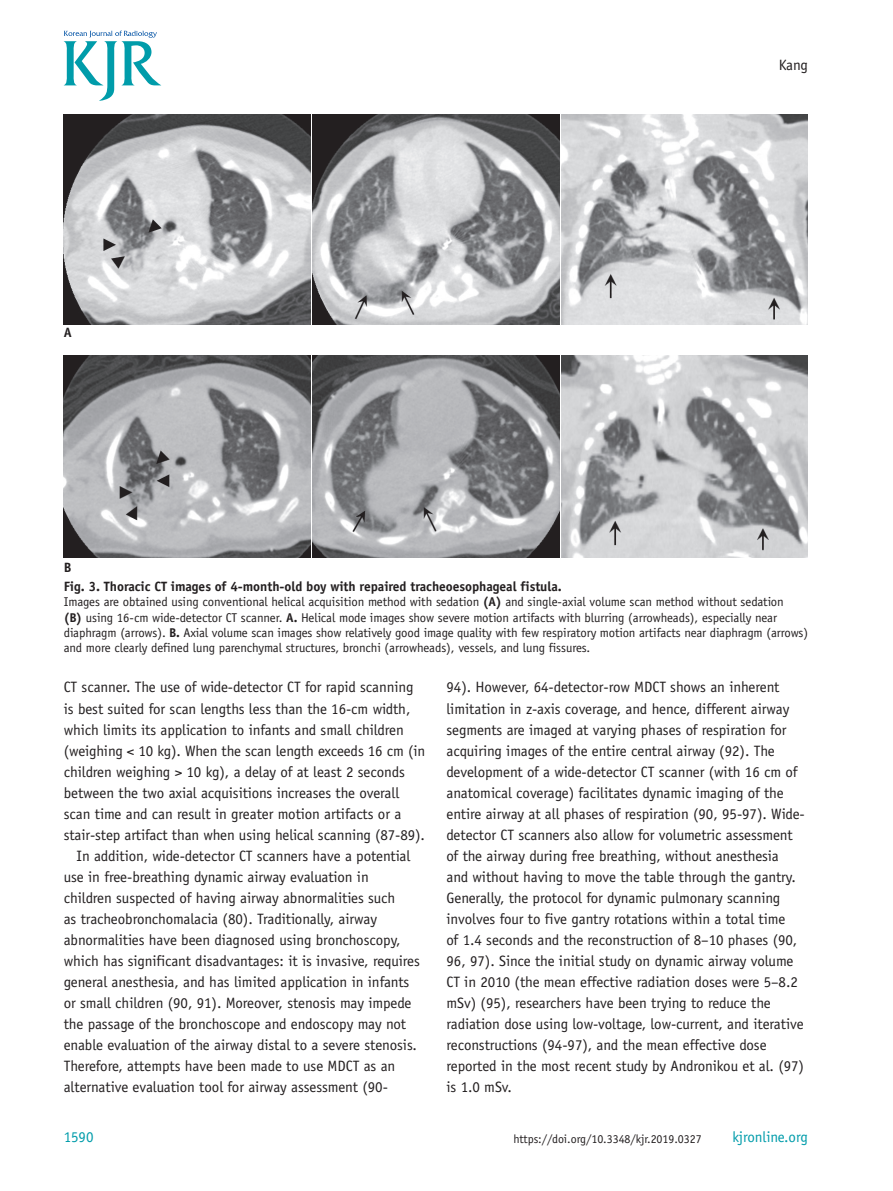
<style>
.page{position:relative;width:893px;height:1191px;background:#fff}
.page>*{position:absolute;margin:0;border:0;box-sizing:border-box;transform-origin:0 0}
.t1{font:15px/21px "Officina Sans Std";letter-spacing:-.005em;color:#231f20}
.t2{font:15px "Officina Sans Std";letter-spacing:-.005em;color:#009caa}
.t3{font:700 13.5px "Officina Sans Std";letter-spacing:-.005em;color:#231f20}
.t4{font:12.75px/15.3px "Officina Sans Std";letter-spacing:-.005em;color:#231f20}
.t5{font:12px "Officina Sans Std";letter-spacing:-.005em;color:#231f20}
.s1{font-weight:700}
</style>
<div class="page">
<svg style="left:64px;top:31px;width:97px;height:70px"></svg>
<img style="left:64px;top:115px;width:246px;height:209px">
<img style="left:313px;top:115px;width:246px;height:209px">
<img style="left:561px;top:115px;width:247px;height:209px">
<img style="left:64px;top:356px;width:246px;height:202px">
<img style="left:313px;top:356px;width:246px;height:202px">
<img style="left:561px;top:356px;width:247px;height:202px">
<p class="t3" style="left:64px;top:324px;width:10px">A</p>
<p class="t3" style="left:64px;top:558px;width:9px">B</p>
<p class="t1" style="left:779px;top:54px;width:31px">Kang</p>
<p class="t3" style="left:64px;top:578px;width:499px">Fig. 3. Thoracic CT images of 4-month-old boy with repaired tracheoesophageal fistula.</p>
<p class="t4" style="left:64px;top:594px;width:746px">Images are obtained using conventional helical acquisition method with sedation <span class="s1">(A)</span> and single-axial volume scan method without sedation<br><span class="s1">(B)</span> using 16-cm wide-detector CT scanner. <span class="s1">A.</span> Helical mode images show severe motion artifacts with blurring (arrowheads), especially near diaphragm (arrows). <span class="s1">B.</span> Axial volume scan images show relatively good image quality with few respiratory motion artifacts near diaphragm (arrows) and more clearly defined lung parenchymal structures, bronchi (arrowheads), vessels, and lung fissures.</p>
<p class="t1" style="left:64px;top:677px;width:351px">CT scanner. The use of wide-detector CT for rapid scanning</p>
<p class="t1" style="left:64px;top:698px;width:348px">is best suited for scan lengths less than the 16-cm width,</p>
<p class="t1" style="left:64px;top:719px;width:342px">which limits its application to infants and small children</p>
<p class="t1" style="left:64px;top:740px;width:363px">(weighing &lt; 10 kg). When the scan length exceeds 16 cm (in</p>
<p class="t1" style="left:64px;top:761px;width:343px">children weighing &gt; 10 kg), a delay of at least 2 seconds</p>
<p class="t1" style="left:64px;top:782px;width:337px">between the two axial acquisitions increases the overall</p>
<p class="t1" style="left:64px;top:803px;width:339px">scan time and can result in greater motion artifacts or a</p>
<p class="t1" style="left:64px;top:824px;width:363px">stair-step artifact than when using helical scanning (87-89).</p>
<p class="t1" style="left:77px;top:845px;width:335px">In addition, wide-detector CT scanners have a potential</p>
<p class="t1" style="left:64px;top:866px;width:307px">use in free-breathing dynamic airway evaluation in</p>
<p class="t1" style="left:64px;top:887px;width:333px">children suspected of having airway abnormalities such</p>
<p class="t1" style="left:64px;top:908px;width:315px">as tracheobronchomalacia (80). Traditionally, airway</p>
<p class="t1" style="left:64px;top:929px;width:338px">abnormalities have been diagnosed using bronchoscopy,</p>
<p class="t1" style="left:64px;top:950px;width:358px">which has significant disadvantages: it is invasive, requires</p>
<p class="t1" style="left:64px;top:971px;width:347px">general anesthesia, and has limited application in infants</p>
<p class="t1" style="left:64px;top:992px;width:349px">or small children (90, 91). Moreover, stenosis may impede</p>
<p class="t1" style="left:64px;top:1013px;width:344px">the passage of the bronchoscope and endoscopy may not</p>
<p class="t1" style="left:64px;top:1034px;width:355px">enable evaluation of the airway distal to a severe stenosis.</p>
<p class="t1" style="left:64px;top:1055px;width:333px">Therefore, attempts have been made to use MDCT as an</p>
<p class="t1" style="left:64px;top:1076px;width:326px">alternative evaluation tool for airway assessment (90-</p>
<p class="t2" style="left:64px;top:1128px;width:31px">1590</p>
<p class="t1" style="left:446px;top:677px;width:360px">94). However, 64-detector-row MDCT shows an inherent limitation in z-axis coverage, and hence, different airway segments are imaged at varying phases of respiration for acquiring images of the entire central airway (92). The development of a wide-detector CT scanner (with 16 cm of anatomical coverage) facilitates dynamic imaging of the entire airway at all phases of respiration (90, 95-97). Wide&shy;detector CT scanners also allow for volumetric assessment of the airway during free breathing, without anesthesia<br>and without having to move the table through the gantry.<br>Generally, the protocol for dynamic pulmonary scanning involves four to five gantry rotations within a total time<br>of 1.4 seconds and the reconstruction of 8–10 phases (90, 96, 97). Since the initial study on dynamic airway volume CT in 2010 (the mean effective radiation doses were 5–8.2 mSv) (95), researchers have been trying to reduce the radiation dose using low-voltage, low-current, and iterative reconstructions (94-97), and the mean effective dose reported in the most recent study by Andronikou et al. (97) is 1.0 mSv.</p>
<p class="t5" style="left:513px;top:1132px;width:190px">https://doi.org/10.3348/kjr.2019.0327</p>
<p class="t2" style="left:732px;top:1128px;width:77px">kjronline.org</p>
</div>
